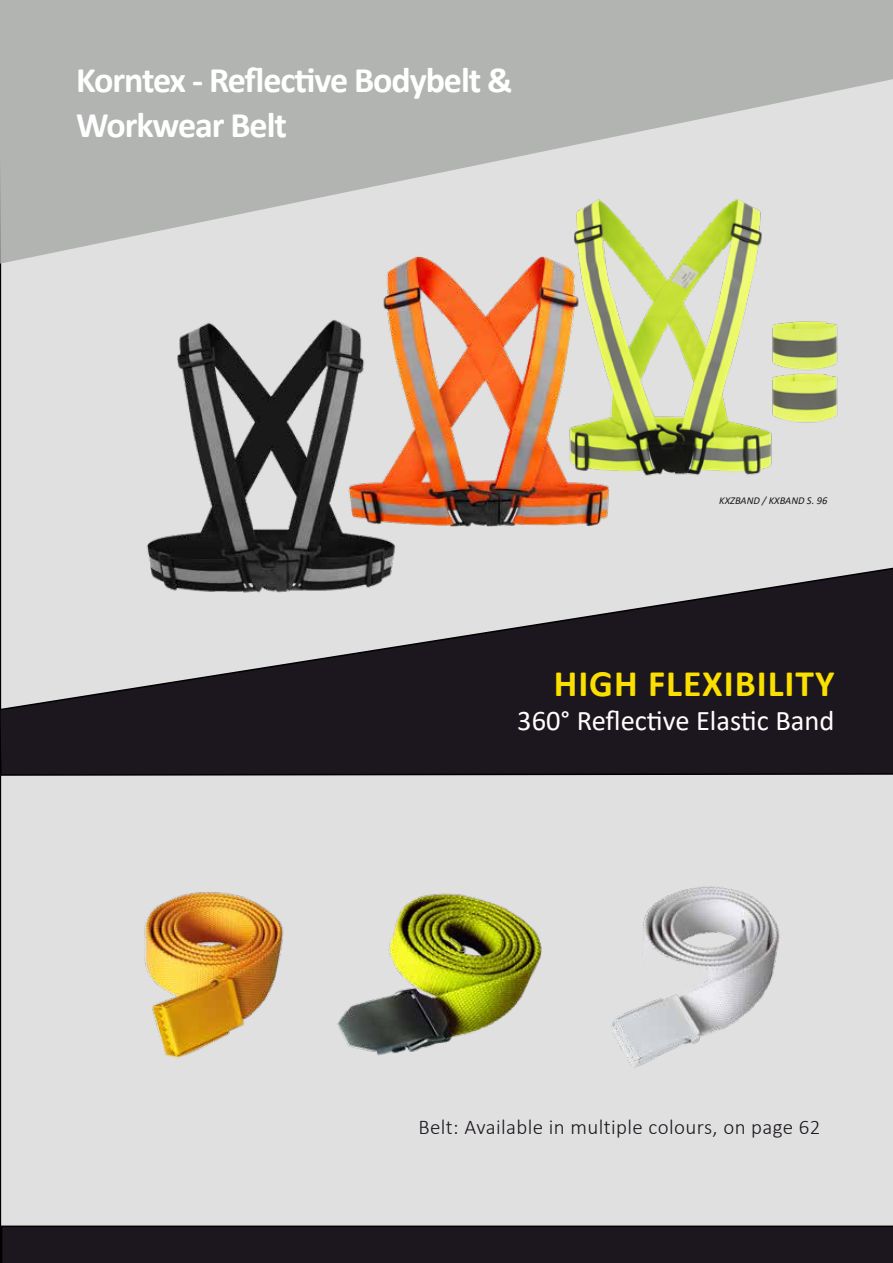
<style>
.page{position:relative;width:893px;height:1263px;background:#fff}
.page>*{position:absolute;margin:0;border:0;box-sizing:border-box;transform-origin:0 0}
.t1{font:700 37.5px "Calibri";letter-spacing:.025em;color:#fadf00}
.t2{font:700 36px/45px "Calibri";letter-spacing:-.03em;color:#fff}
.t3{font:28.5px "Calibri";color:#fff}
.t4{font:300 21px "Calibri";letter-spacing:.02em;color:#1c171e}
.t5{font:italic 10.5px "Calibri";color:#1c171e}
</style>
<div class="page">
<div style="left:0;top:264px;width:893px;height:955px;background:#e0e0e0"></div>
<img style="left:609px;top:264px;width:234px;height:220px">
<img style="left:325px;top:264px;width:284px;height:301px">
<img style="left:112px;top:317px;width:284px;height:248px">
<svg style="left:0;top:565px;width:893px;height:211px;background:#565357"></svg>
<svg style="left:0;top:0;width:893px;height:264px;background:#c0c2be"></svg>
<img style="left:98px;top:837px;width:205px;height:270px">
<img style="left:325px;top:837px;width:243px;height:270px">
<img style="left:598px;top:837px;width:199px;height:270px">
<svg style="left:0;top:1219px;width:893px;height:44px;background:#383439"></svg>
<h2 class="t2" style="left:76px;top:57px;width:438px">Korntex - Reflective Bodybelt &amp;<br>Workwear Belt</h2>
<p class="t5" style="left:719px;top:493px;width:110px">KXZBAND / KXBAND S. 96</p>
<h1 class="t1" style="left:554px;top:657px;width:282px">HIGH FLEXIBILITY</h1>
<h3 class="t3" style="left:517px;top:701px;width:319px">360° Reflective Elastic Band</h3>
<p class="t4" style="left:418px;top:1113px;width:404px">Belt: Available in multiple colours, on page 62</p>
</div>
